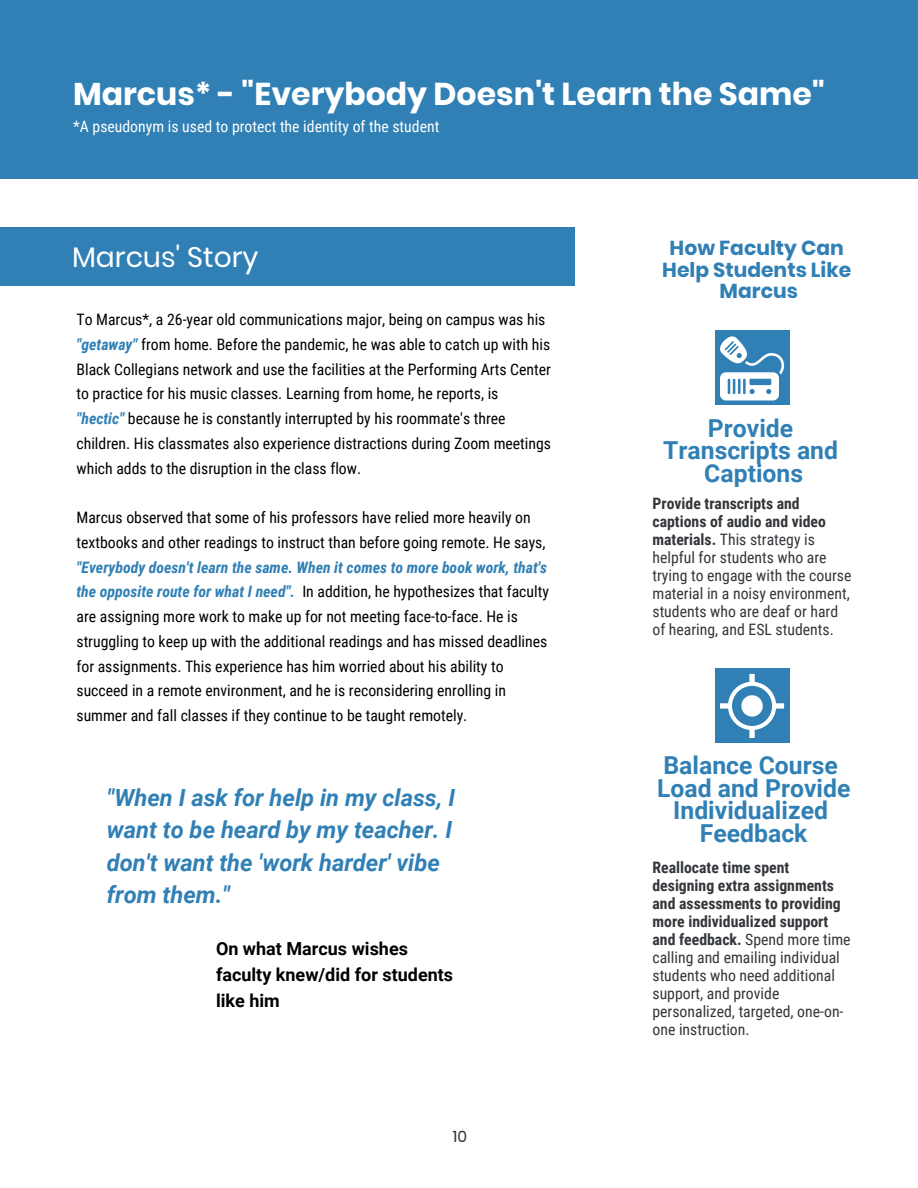
<style>
.page{position:relative;width:918px;height:1188px;background:#fff}
.page>*{position:absolute;margin:0;border:0;box-sizing:border-box;transform-origin:0 0}
.t1{font:700 31.5px "Poppins";color:#fff}
.t2{font:28.2px "Poppins";color:#fff}
.t3{font:700 24.75px/22.5px "Roboto";color:#3080b5;text-align:center}
.t4{font:italic 700 23.7px/32.7px "Roboto";color:#3080b5}
.t5{font:700 20.25px/21.3px "Poppins";color:#3080b5;text-align:center}
.t6{font:700 18px/25.8px "Roboto";color:#000}
.t7{font:15.75px/24.8px "Roboto Condensed";color:#000}
.t8{font:15.75px/18px "Roboto Condensed";color:#33363a}
.t9{font:15.75px "Roboto Condensed";color:#fff}
.t10{font:15.75px "Poppins";color:#333}
.s1{font-weight:700;font-style:italic;color:#3080b5}
.s2{font-weight:700}
</style>
<div class="page">
<div style="left:0;top:227px;width:575px;height:59px;background:#3080b5"></div>
<div style="left:0;top:0;width:918px;height:179px;background:#3080b5"></div>
<div style="left:716px;top:331px;width:74px;height:74px;background:#3080b5"></div>
<svg style="left:720px;top:336px;width:64px;height:64px"></svg>
<div style="left:716px;top:668px;width:74px;height:74px;background:#3080b5"></div>
<svg style="left:720px;top:674px;width:64px;height:64px"></svg>
<h1 class="t1" style="left:73px;top:75px;width:753px">Marcus* - "Everybody Doesn't Learn the Same"</h1>
<p class="t9" style="left:73px;top:115px;width:368px">*A pseudonym is used to protect the identity of the student</p>
<h2 class="t2" style="left:72px;top:240px;width:188px">Marcus' Story</h2>
<p class="t7" style="left:76px;top:307px;width:476px">To Marcus*, a 26-year old communications major, being on campus was his <span class="s1">"getaway"</span> from home. Before the pandemic, he was able to catch up with his Black Collegians network and use the facilities at the Performing Arts Center to practice for his music classes. Learning from home, he reports, is<br><span class="s1">"hectic"</span> because he is constantly interrupted by his roommate's three children. His classmates also experience distractions during Zoom meetings which adds to the disruption in the class flow.</p>
<p class="t7" style="left:76px;top:505px;width:471px">Marcus observed that some of his professors have relied more heavily on textbooks and other readings to instruct than before going remote. He says,</p>
<p class="t7" style="left:76px;top:554px;width:474px"><span class="s1">"Everybody doesn't learn the same. When it comes to more book work, that's the opposite route for what I need".</span> In addition, he hypothesizes that faculty are assigning more work to make up for not meeting face-to-face. He is struggling to keep up with the additional readings and has missed deadlines for assignments. This experience has him worried about his ability to succeed in a remote environment, and he is reconsidering enrolling in summer and fall classes if they continue to be taught remotely.</p>
<h3 class="t4" style="left:107px;top:780px;width:350px">"When I ask for help in my class, I want to be heard by my teacher. I don't want the 'work harder' vibe from them."</h3>
<p class="t6" style="left:216px;top:935px;width:239px">On what Marcus wishes faculty knew/did for students like him</p>
<p class="t10" style="left:453px;top:1127px;width:16px">10</p>
<p class="t5" style="left:662px;top:238px;width:191px">How Faculty Can<br>Help Students Like<br>Marcus</p>
<h3 class="t3" style="left:663px;top:416px;width:176px">Provide<br>Transcripts and<br>Captions</h3>
<p class="t8" style="left:652px;top:493px;width:200px"><span class="s2">Provide transcripts and captions of audio and video materials.</span> This strategy is helpful for students who are trying to engage with the course material in a noisy environment, students who are deaf or hard of hearing, and ESL students.</p>
<h3 class="t3" style="left:657px;top:753px;width:195px">Balance Course<br>Load and Provide<br>Individualized<br>Feedback</h3>
<p class="t8" style="left:652px;top:858px;width:200px"><span class="s2">Reallocate time spent designing extra assignments and assessments to providing more individualized support and feedback.</span> Spend more time calling and emailing individual students who need additional support, and provide personalized, targeted, one-on&shy;one instruction.</p>
</div>
